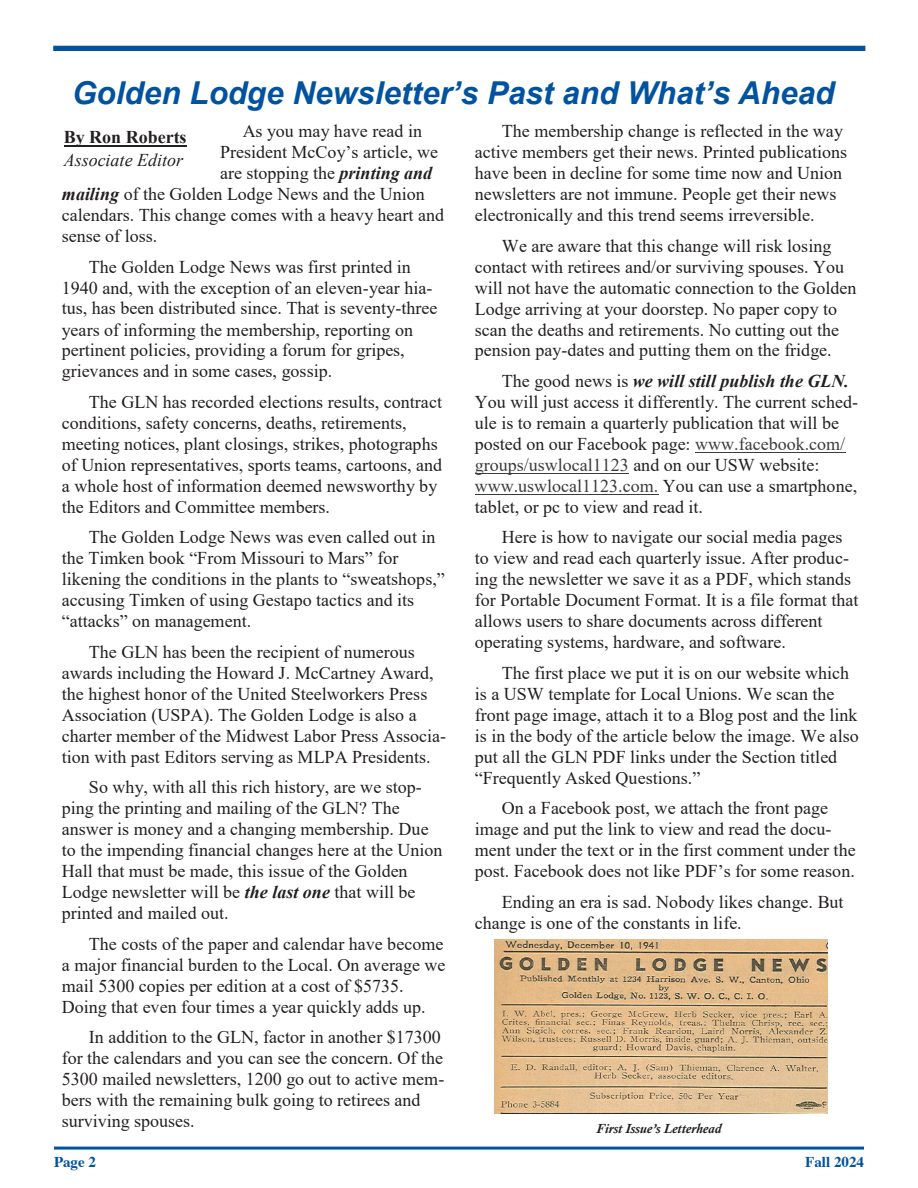
<style>
.page{position:relative;width:918px;height:1188px;background:#fff}
.page>*{position:absolute;margin:0;border:0;box-sizing:border-box;transform-origin:0 0}
.t1{font:italic 700 31.5px "Arial";color:#0153a0}
.t2{font:18px/21px "Times New Roman";color:#231f20}
.t3{font:italic 18px "Times New Roman";color:#231f20}
.t4{font:700 18px "Times New Roman";color:#231f20}
.t5{font:700 15px "Times";color:#0153a0}
.t6{font:700 15px "Times New Roman";letter-spacing:.005em;color:#0153a0}
.t7{font:italic 700 13.5px "Calisto";color:#231f20}
.s1{font-weight:700;font-style:italic}
.s2{color:#3b3c3c}
</style>
<div class="page">
<hr style="left:54px;top:1147px;width:810px;height:3px;background:#0153a0">
<div style="left:53px;top:46px;width:812px;height:6px;background:#0153a0"></div>
<hr style="left:54px;top:59px;width:810px;height:1px;background:#0153a0">
<hr style="left:695px;top:452px;width:150px;height:1px;background:#3b3c3c">
<hr style="left:475px;top:473px;width:154px;height:1px;background:#3b3c3c">
<hr style="left:475px;top:494px;width:183px;height:1px;background:#3b3c3c">
<hr style="left:64px;top:145px;width:123px;height:2px;background:#231f20">
<img style="left:495px;top:940px;width:332px;height:173px">
<h1 class="t1" style="left:72px;top:72px;width:764px">Golden Lodge Newsletter’s Past and What’s Ahead</h1>
<p class="t2" style="left:243px;top:120px;width:181px">As you may have read in</p>
<p class="t2" style="left:220px;top:141px;width:219px">President McCoy’s article, we</p>
<p class="t2" style="left:220px;top:162px;width:214px">are stopping the <span class="s1">printing and</span></p>
<p class="t2" style="left:62px;top:183px;width:365px"><span class="s1">mailing</span> of the Golden Lodge News and the Union</p>
<p class="t2" style="left:62px;top:204px;width:384px">calendars. This change comes with a heavy heart and</p>
<p class="t2" style="left:62px;top:225px;width:97px">sense of loss.</p>
<p class="t2" style="left:62px;top:255px;width:377px;text-indent:27px">The Golden Lodge News was first printed in 1940 and, with the exception of an eleven-year hia&shy;tus, has been distributed since. That is seventy-three years of informing the membership, reporting on pertinent policies, providing a forum for gripes, grievances and in some cases, gossip.</p>
<p class="t2" style="left:62px;top:391px;width:382px;text-indent:27px">The GLN has recorded elections results, contract conditions, safety concerns, deaths, retirements, meeting notices, plant closings, strikes, photographs of Union representatives, sports teams, cartoons, and a whole host of information deemed newsworthy by the Editors and Committee members.</p>
<p class="t2" style="left:62px;top:526px;width:385px;text-indent:27px">The Golden Lodge News was even called out in the Timken book “From Missouri to Mars” for likening the conditions in the plants to “sweatshops,” accusing Timken of using Gestapo tactics and its “attacks” on management.</p>
<p class="t2" style="left:62px;top:641px;width:386px;text-indent:27px">The GLN has been the recipient of numerous awards including the Howard J. McCartney Award, the highest honor of the United Steelworkers Press Association (USPA). The Golden Lodge is also a charter member of the Midwest Labor Press Associa&shy;tion with past Editors serving as MLPA Presidents.</p>
<p class="t2" style="left:62px;top:776px;width:382px;text-indent:27px">So why, with all this rich history, are we stop&shy;ping the printing and mailing of the GLN? The answer is money and a changing membership. Due to the impending financial changes here at the Union Hall that must be made, this issue of the Golden Lodge newsletter will be <span class="s1">the last one</span> that will be printed and mailed out.</p>
<p class="t2" style="left:62px;top:933px;width:385px;text-indent:27px">The costs of the paper and calendar have become a major financial burden to the Local. On average we mail 5300 copies per edition at a cost of $5735.<br>Doing that even four times a year quickly adds up.</p>
<p class="t2" style="left:62px;top:1026px;width:384px;text-indent:27px">In addition to the GLN, factor in another $17300 for the calendars and you can see the concern. Of the 5300 mailed newsletters, 1200 go out to active mem&shy;bers with the remaining bulk going to retirees and surviving spouses.</p>
<p class="t2" style="left:475px;top:120px;width:374px;text-indent:27px">The membership change is reflected in the way active members get their news. Printed publications have been in decline for some time now and Union newsletters are not immune. People get their news electronically and this trend seems irreversible.</p>
<p class="t2" style="left:475px;top:235px;width:383px;text-indent:27px">We are aware that this change will risk losing contact with retirees and/or surviving spouses. You will not have the automatic connection to the Golden Lodge arriving at your doorstep. No paper copy to scan the deaths and retirements. No cutting out the pension pay-dates and putting them on the fridge.</p>
<p class="t2" style="left:475px;top:370px;width:385px;text-indent:27px">The good news is <span class="s1">we will still publish the GLN.<br></span>You will just access it differently. The current sched&shy;ule is to remain a quarterly publication that will be posted on our Facebook page: <span class="s2">www.facebook.com/ groups/uswlocal1123</span> and on our USW website: <span class="s2">www.uswlocal1123.com.</span> You can use a smartphone, tablet, or pc to view and read it.</p>
<p class="t2" style="left:475px;top:526px;width:385px;text-indent:27px">Here is how to navigate our social media pages to view and read each quarterly issue. After produc&shy;ing the newsletter we save it as a PDF, which stands for Portable Document Format. It is a file format that allows users to share documents across different operating systems, hardware, and software.</p>
<p class="t2" style="left:475px;top:662px;width:385px;text-indent:27px">The first place we put it is on our website which is a USW template for Local Unions. We scan the front page image, attach it to a Blog post and the link is in the body of the article below the image. We also put all the GLN PDF links under the Section titled “Frequently Asked Questions.”</p>
<p class="t2" style="left:475px;top:797px;width:382px;text-indent:27px">On a Facebook post, we attach the front page image and put the link to view and read the docu&shy;ment under the text or in the first comment under the post. Facebook does not like PDF’s for some reason.</p>
<p class="t2" style="left:475px;top:891px;width:370px;text-indent:27px">Ending an era is sad. Nobody likes change. But change is one of the constants in life.</p>
<p class="t4" style="left:64px;top:124px;width:124px">By Ron Roberts</p>
<p class="t3" style="left:64px;top:147px;width:121px">Associate Editor</p>
<p class="t7" style="left:597px;top:1121px;width:126px">First Issue’s Letterhead</p>
<p class="t5" style="left:54px;top:1148px;width:44px">Page 2</p>
<p class="t6" style="left:801px;top:1154px;width:60px">Fall 2024</p>
<p class="t5" style="left:805px;top:1148px;width:60px">Fall 2024</p>
<p class="t6" style="left:58px;top:1156px;width:44px">Page 2</p>
</div>
